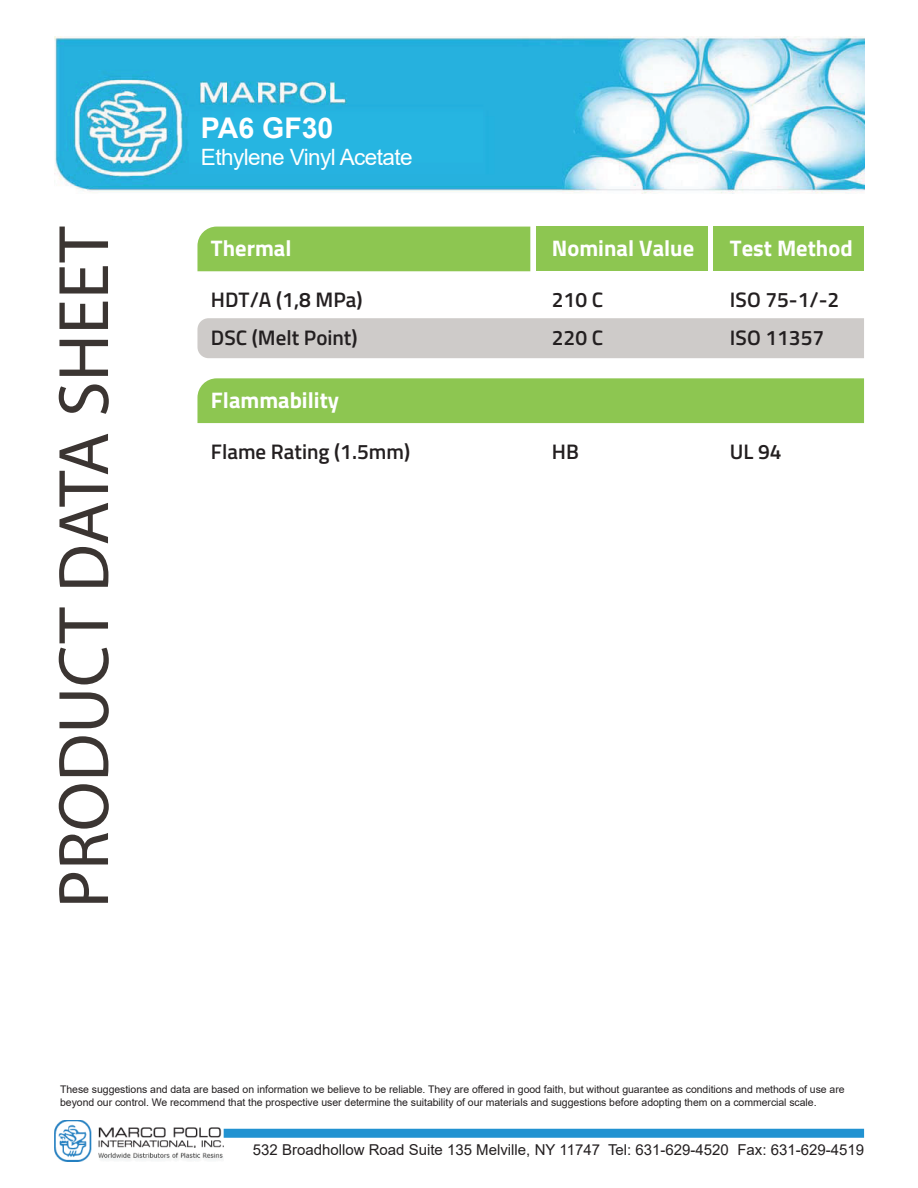
<style>
.page{position:relative;width:918px;height:1188px;background:#fff}
.page>*{position:absolute;margin:0;border:0;box-sizing:border-box;transform-origin:0 0}
.t1{font:72px "Myriad Pro";color:#3b3532}
.t2{font:700 28.5px "Arial";color:#fff}
.t3{font:700 22.5px "Titillium Web";color:#fff}
.t4{font:22.5px "Arial";letter-spacing:-.025em;color:#fff}
.t5{font:600 21px/37.5px "Titillium Web";color:#231f20}
.t6{font:15px "Arial";color:#231f20}
.t7{font:10.5px/13.5px "Arial";letter-spacing:-.005em;color:#231f20}
</style>
<div class="page">
<img style="left:54px;top:1120px;width:170px;height:41px">
<div style="left:224px;top:1129px;width:640px;height:9px;background:#2192d1"></div>
<div style="left:197px;top:227px;width:333px;height:44px;background:#8dc651"></div>
<div style="left:197px;top:318px;width:667px;height:40px;background:#cecbc9"></div>
<div style="left:536px;top:227px;width:172px;height:44px;background:#8dc651"></div>
<div style="left:714px;top:227px;width:150px;height:44px;background:#8dc651"></div>
<div style="left:197px;top:378px;width:667px;height:45px;background:#8dc651"></div>
<img style="left:54px;top:36px;width:810px;height:158px">
<h1 class="t1" style="left:39px;top:908px;width:683px;rotate:-90deg">PRODUCT DATA SHEET</h1>
<h2 class="t2" style="left:201px;top:108px;width:134px">PA6 GF30</h2>
<h3 class="t4" style="left:201px;top:142px;width:213px">Ethylene Vinyl Acetate</h3>
<h3 class="t3" style="left:211px;top:231px;width:82px">Thermal</h3>
<h3 class="t5" style="left:211px;top:280px;width:153px">HDT/A (1,8 MPa)<br>DSC (Melt Point)</h3>
<h3 class="t5" style="left:552px;top:280px;width:53px">210 C<br>220 C</h3>
<h3 class="t5" style="left:730px;top:280px;width:111px">ISO 75-1/-2<br>ISO 11357</h3>
<h3 class="t3" style="left:552px;top:231px;width:144px">Nominal Value</h3>
<h3 class="t3" style="left:730px;top:231px;width:124px">Test Method</h3>
<h3 class="t3" style="left:211px;top:383px;width:130px">Flammability</h3>
<h3 class="t5" style="left:211px;top:432px;width:201px">Flame Rating (1.5mm)</h3>
<h3 class="t5" style="left:552px;top:432px;width:29px">HB</h3>
<h3 class="t5" style="left:730px;top:432px;width:53px">UL 94</h3>
<p class="t7" style="left:60px;top:1082px;width:786px">These suggestions and data are based on information we believe to be reliable. They are offered in good faith, but without guarantee as conditions and methods of use are beyond our control. We recommend that the prospective user determine the suitability of our materials and suggestions before adopting them on a commercial scale.</p>
<h3 class="t6" style="left:253px;top:1140px;width:613px">532 Broadhollow Road Suite 135 Melville, NY 11747 Tel: 631-629-4520 Fax: 631-629-4519</h3>
</div>
